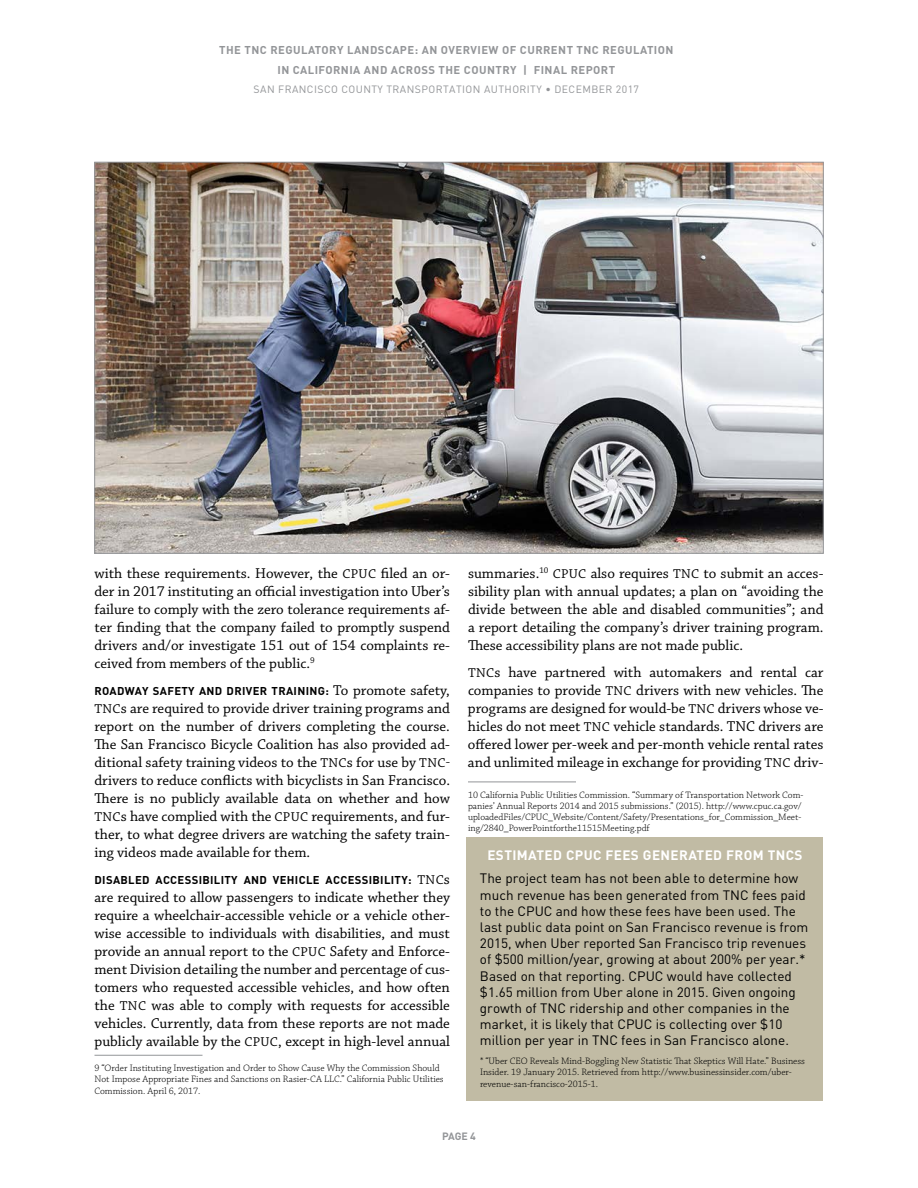
<style>
.page{position:relative;width:918px;height:1188px;background:#fff}
.page>*{position:absolute;margin:0;border:0;box-sizing:border-box;transform-origin:0 0}
.t1{font:15px/18px "Chaparral Pro";color:#000;text-align:justify}
.t2{font:13.5px/16.2px "DIN";color:#000}
.t3{font:700 13.5px "DIN";letter-spacing:.03em;color:#fff}
.t4{font:700 11.25px/19.5px "DIN";letter-spacing:.04em;color:#939598;text-align:center}
.t5{font:700 11.25px "DIN";letter-spacing:.03em;color:#000}
.t6{font:10.5px "DIN";letter-spacing:.04em;color:#939598}
.t7{font:700 10.5px "DIN";color:#939598}
.t8{font:300 9.75px/11.2px "Chaparral Pro";color:#000}
.s1{font-size:13.5px}
.s2{font-family:"Chaparral Pro";font-weight:400;font-size:15px}
.s3{font-family:"Chaparral Pro";font-weight:400;font-size:13.5px}
</style>
<div class="page">
<hr style="left:94px;top:1055px;width:108px;height:1px;background:#939598">
<hr style="left:468px;top:782px;width:108px;height:1px;background:#939598">
<img style="left:96px;top:164px;width:726px;height:388px">
<div style="left:466px;top:838px;width:358px;height:263px;background:#c1bba4"></div>
<p class="t4" style="left:219px;top:40px;width:456px">THE TNC REGULATORY LANDSCAPE: AN OVERVIEW OF CURRENT TNC REGULATION<br>IN CALIFORNIA AND ACROSS THE COUNTRY | FINAL REPORT</p>
<p class="t6" style="left:254px;top:83px;width:387px">SAN FRANCISCO COUNTY TRANSPORTATION AUTHORITY • DECEMBER 2017</p>
<p class="t1" style="left:94px;top:565px;width:357px">with these requirements. However, the <span class="s1">CPUC</span> filed an or&shy;der in 2017 instituting an official investigation into Uber’s failure to comply with the zero tolerance requirements af&shy;ter finding that the company failed to promptly suspend drivers and/or investigate 151 out of 154 complaints re&shy;ceived from members of the public.<sup>9</sup></p>
<p class="t5" style="left:94px;top:684px;width:357px">ROADWAY SAFETY AND DRIVER TRAINING: <span class="s2">To promote safety,</span></p>
<p class="t1" style="left:94px;top:700px;width:357px"><span class="s1">TNC</span>s are required to provide driver training programs and report on the number of drivers completing the course.<br>The San Francisco Bicycle Coalition has also provided ad&shy;ditional safety training videos to the <span class="s1">TNC</span>s for use by <span class="s1">TNC&shy;</span>drivers to reduce conflicts with bicyclists in San Francisco.<br>There is no publicly available data on whether and how <span class="s1">TNC</span>s have complied with the <span class="s1">CPUC</span> requirements, and fur&shy;ther, to what degree drivers are watching the safety train&shy;ing videos made available for them.</p>
<p class="t5" style="left:94px;top:873px;width:357px">DISABLED ACCESSIBILITY AND VEHICLE ACCESSIBILITY: <span class="s3">TNC</span><span class="s2">s</span></p>
<p class="t1" style="left:94px;top:889px;width:357px">are required to allow passengers to indicate whether they require a wheelchair-accessible vehicle or a vehicle other&shy;wise accessible to individuals with disabilities, and must provide an annual report to the <span class="s1">CPUC</span> Safety and Enforce&shy;ment Division detailing the number and percentage of cus&shy;tomers who requested accessible vehicles, and how often the <span class="s1">TNC</span> was able to comply with requests for accessible vehicles. Currently, data from these reports are not made publicly available by the <span class="s1">CPUC</span>, except in high-level annual</p>
<p class="t8" style="left:94px;top:1063px;width:351px">9 “Order Instituting Investigation and Order to Show Cause Why the Commission Should<br>Not Impose Appropriate Fines and Sanctions on Rasier-CA LLC.” California Public Utilities<br>Commission. April 6, 2017.</p>
<p class="t1" style="left:468px;top:565px;width:357px">summaries.<sup>10</sup> <span class="s1">CPUC</span> also requires <span class="s1">TNC</span> to submit an acces&shy;sibility plan with annual updates; a plan on “avoiding the divide between the able and disabled communities”; and a report detailing the company’s driver training program.<br>These accessibility plans are not made public.</p>
<p class="t1" style="left:468px;top:664px;width:357px"><span class="s1">TNC</span>s have partnered with automakers and rental car companies to provide <span class="s1">TNC</span> drivers with new vehicles. The programs are designed for would-be <span class="s1">TNC</span> drivers whose ve&shy;hicles do not meet <span class="s1">TNC</span> vehicle standards. TNC drivers are offered lower per-week and per-month vehicle rental rates and unlimited mileage in exchange for providing <span class="s1">TNC</span> driv-</p>
<p class="t8" style="left:468px;top:789px;width:337px">10 California Public Utilities Commission. “Summary of Transportation Network Com&shy;panies’ Annual Reports 2014 and 2015 submissions.” (2015). http://www.cpuc.ca.gov/ uploadedFiles/CPUC_Website/Content/Safety/Presentations_for_Commission_Meet&shy;ing/2840_PowerPointforthe11515Meeting.pdf</p>
<p class="t3" style="left:487px;top:846px;width:317px">ESTIMATED CPUC FEES GENERATED FROM TNCS</p>
<p class="t2" style="left:480px;top:870px;width:330px">The project team has not been able to determine how much revenue has been generated from TNC fees paid to the CPUC and how these fees have been used. The last public data point on San Francisco revenue is from 2015, when Uber reported San Francisco trip revenues of $500 million/year, growing at about 200% per year.* Based on that reporting. CPUC would have collected $1.65 million from Uber alone in 2015. Given ongoing growth of TNC ridership and other companies in the market, it is likely that CPUC is collecting over $10 million per year in TNC fees in San Francisco alone.</p>
<p class="t8" style="left:480px;top:1056px;width:327px">* “Uber CEO Reveals Mind-Boggling New Statistic That Skeptics Will Hate.” Business<br>Insider. 19 January 2015. Retrieved from http://www.businessinsider.com/uber&shy;revenue-san-francisco-2015-1.</p>
<p class="t7" style="left:442px;top:1129px;width:35px">PAGE 4</p>
</div>
